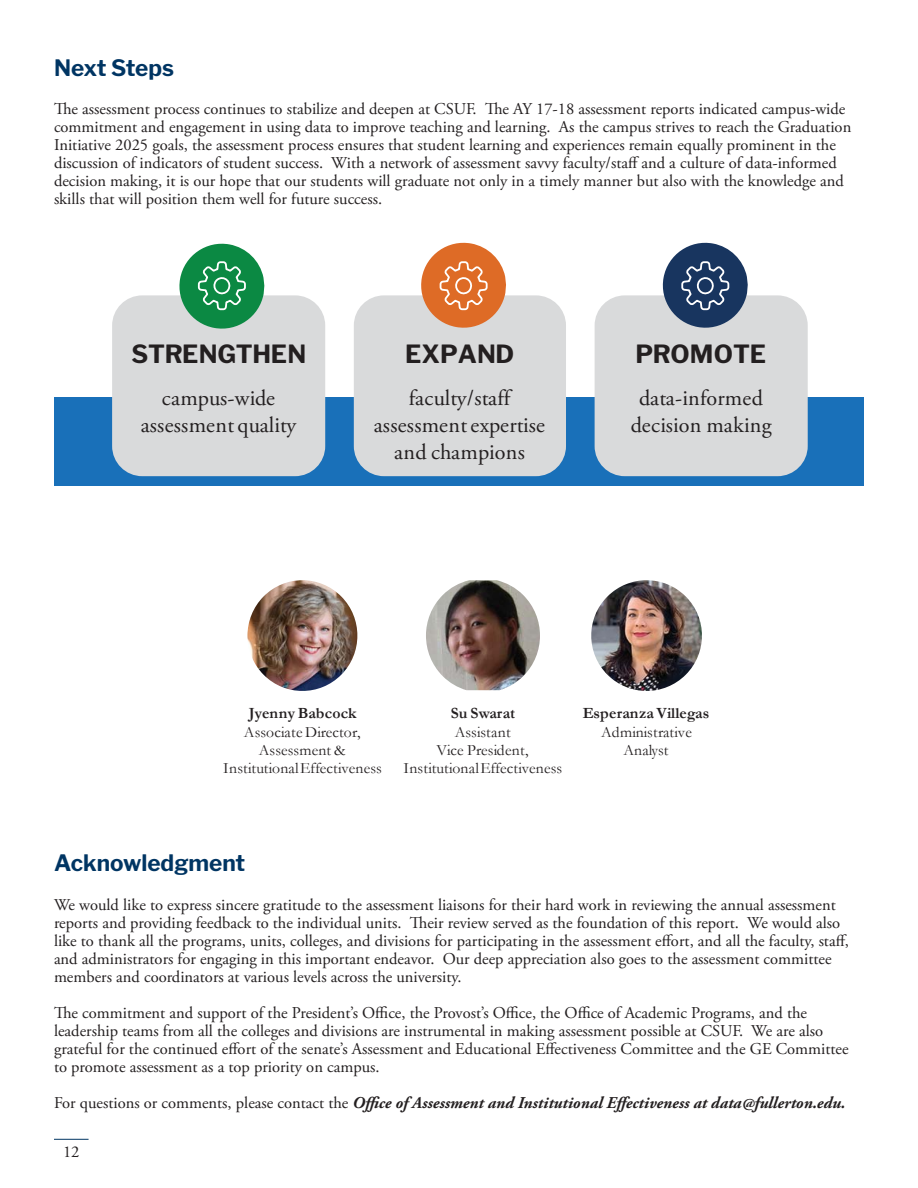
<style>
.page{position:relative;width:918px;height:1188px;background:#fff}
.page>*{position:absolute;margin:0;border:0;box-sizing:border-box;transform-origin:0 0}
.t1{font:700 24.9px "Libre Franklin";letter-spacing:-.01em;color:#231f20}
.t2{font:700 22.5px "Libre Franklin";letter-spacing:-.005em;color:#003563}
.t3{font:22.2px/26.7px "Adobe Garamond Pro";letter-spacing:.01em;color:#231f20;text-align:center}
.t4{font:16.5px/18px "Adobe Garamond Pro";color:#231f20}
.t5{font:italic 700 16.5px "Adobe Garamond Pro";color:#231f20}
.t6{font:15.75px/18.5px "Garamond";letter-spacing:.005em;color:#231f20;text-align:center}
.s1{font-weight:700}
.s2{font-weight:400;font-style:normal}
</style>
<div class="page">
<div style="left:54px;top:397px;width:810px;height:88px;background:#1970b9"></div>
<hr style="left:54px;top:1139px;width:35px;height:1px;background:#003563">
<div style="left:112px;top:295px;width:213px;height:181px;background:#d9dadb;border-radius:30px"></div>
<svg style="left:176px;top:243px;width:88px;height:86px"></svg>
<div style="left:354px;top:295px;width:212px;height:181px;background:#d9dadb;border-radius:30px"></div>
<svg style="left:418px;top:242px;width:88px;height:86px"></svg>
<div style="left:595px;top:295px;width:213px;height:181px;background:#d9dadb;border-radius:30px"></div>
<svg style="left:659px;top:242px;width:89px;height:86px"></svg>
<img style="left:247px;top:580px;width:110px;height:111px">
<img style="left:426px;top:580px;width:114px;height:110px">
<img style="left:591px;top:580px;width:111px;height:111px">
<h1 class="t2" style="left:54px;top:54px;width:122px">Next Steps</h1>
<p class="t4" style="left:54px;top:101px;width:799px">Te assessment process continues to stabilize and deepen at CSUF. Te AY 17-18 assessment reports indicated campus-wide commitment and engagement in using data to improve teaching and learning. As the campus strives to reach the Graduation Initiative 2025 goals, the assessment process ensures that student learning and experiences remain equally prominent in the discussion of indicators of student success. With a network of assessment savvy faculty/staf and a culture of data-informed decision making, it is our hope that our students will graduate not only in a timely manner but also with the knowledge and skills that will position them well for future success.</p>
<p class="t1" style="left:132px;top:339px;width:176px">STRENGTHEN</p>
<p class="t3" style="left:141px;top:387px;width:157px">campus-wide assessment quality</p>
<p class="t1" style="left:405px;top:339px;width:111px">EXPAND</p>
<p class="t3" style="left:374px;top:387px;width:173px">faculty/staff assessment expertise and champions</p>
<p class="t1" style="left:635px;top:339px;width:132px">PROMOTE</p>
<p class="t3" style="left:631px;top:387px;width:142px">data-informed decision making</p>
<p class="t6" style="left:223px;top:704px;width:160px"><span class="s1">Jyenny Babcock<br></span>Associate Director,<br>Assessment &amp;<br>Institutional Effectiveness</p>
<p class="t6" style="left:404px;top:704px;width:160px"><span class="s1">Su Swarat<br></span>Assistant<br>Vice President,<br>Institutional Effectiveness</p>
<p class="t6" style="left:583px;top:704px;width:128px"><span class="s1">Esperanza Villegas<br></span>Administrative<br>Analyst</p>
<h1 class="t2" style="left:54px;top:850px;width:193px">Acknowledgment</h1>
<p class="t4" style="left:54px;top:897px;width:797px">We would like to express sincere gratitude to the assessment liaisons for their hard work in reviewing the annual assessment reports and providing feedback to the individual units. Teir review served as the foundation of this report. We would also like to thank all the programs, units, colleges, and divisions for participating in the assessment efort, and all the faculty, staf, and administrators for engaging in this important endeavor. Our deep appreciation also goes to the assessment committee members and coordinators at various levels across the university.</p>
<p class="t4" style="left:54px;top:1005px;width:796px">Te commitment and support of the President’s Ofce, the Provost’s Ofce, the Ofce of Academic Programs, and the leadership teams from all the colleges and divisions are instrumental in making assessment possible at CSUF. We are also grateful for the continued efort of the senate’s Assessment and Educational Efectiveness Committee and the GE Committee to promote assessment as a top priority on campus.</p>
<p class="t5" style="left:54px;top:1092px;width:793px"><span class="s2">For questions or comments, please contact the</span> Ofce ofAssessment and Institutional Efectiveness at data@fullerton.edu.</p>
<p class="t4" style="left:63px;top:1145px;width:18px">12</p>
</div>
